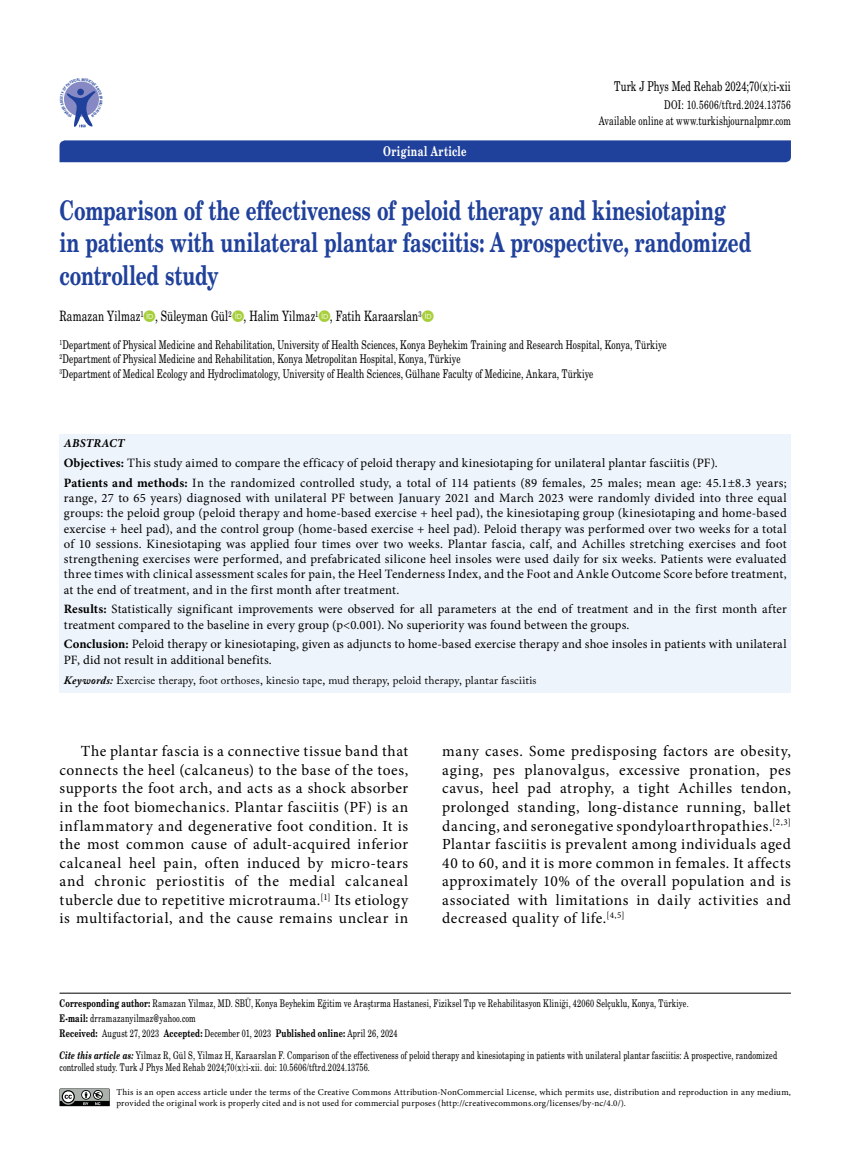
<style>
.page{position:relative;width:859px;height:1170px;background:#fff}
.page>*{position:absolute;margin:0;border:0;box-sizing:border-box;transform-origin:0 0}
.t1{font:27px/32.4px "Madison Bold Tr";letter-spacing:-.005em;color:#20419b}
.t2{font:15.45px/18.6px "Minion Pro";letter-spacing:.04em;color:#000;text-align:justify}
.t3{font:14.25px "Madison Tr";letter-spacing:.015em;color:#000}
.t4{font:13.5px "Madison Tr";letter-spacing:.005em;color:#000}
.t5{font:13.5px "Madison Bold Tr";letter-spacing:.03em;color:#fff}
.t6{font:12.75px/15.3px "Minion Pro";letter-spacing:.01em;color:#000}
.t7{font:12px/14.4px "Madison Tr";letter-spacing:.01em;color:#000;text-align:right}
.t8{font:italic 700 12px "Minion Pro";letter-spacing:.015em;color:#000}
.t9{font:11.25px "Adobe Caslon Pro";letter-spacing:.015em;color:#000}
.t10{font:10.5px/15.1px "Madison Tr";letter-spacing:.02em;color:#000}
.t11{font:9px/10.8px "Minion Pro";letter-spacing:.02em;color:#000}
.t12{font:3.6px "Helvetica Cond Bold Tr";color:#20419b}
.s1{font-weight:700}
.s2{font-weight:700;font-style:italic}
.s3{font-family:"Madison Bold Tr"}
.s4{font-family:"Madison Bold Italic Tr"}
</style>
<div class="page">
<div style="left:60px;top:140px;width:731px;height:22px;background:#20419b"></div>
<div style="left:60px;top:434px;width:731px;height:258px;background:#eef4fb"></div>
<hr style="left:60px;top:992px;width:731px;height:1px;background:#000">
<svg style="left:60px;top:1088px;width:50px;height:18px"></svg>
<svg style="left:64px;top:81px;width:35px;height:47px"></svg>
<p class="t12" style="left:59px;top:100px;width:4px;rotate:-90deg">C</p>
<p class="t5" style="left:383px;top:143px;width:85px">Original Article</p>
<p class="t4" style="left:614px;top:78px;width:178px">Turk J Phys Med Rehab 2024;70(x):i-xii</p>
<p class="t7" style="left:599px;top:97px;width:194px;line-height:15.6px">DOI: 10.5606/tftrd.2024.13756<br>Available online at www.turkishjournalpmr.com</p>
<h1 class="t1" style="left:60px;top:193px;width:693px">Comparison of the effectiveness of peloid therapy and kinesiotaping in patients with unilateral plantar fasciitis: A prospective, randomized controlled study</h1>
<p class="t3" style="left:60px;top:307px;width:364px">Ramazan Yilmaz<sup>1</sup> , Süleyman Gül<sup>2</sup> , Halim Yilmaz<sup>1</sup> , Fatih Karaarslan<sup>3</sup></p>
<p class="t7" style="left:60px;top:337px;width:609px;text-align:left"><sup>1</sup>Department of Physical Medicine and Rehabilitation, University of Health Sciences, Konya Beyhekim Training and Research Hospital, Konya, Türkiye<br><sup>2</sup>Department of Physical Medicine and Rehabilitation, Konya Metropolitan Hospital, Konya, Türkiye<br><sup>3</sup>Department of Medical Ecology and Hydroclimatology, University of Health Sciences, Gülhane Faculty of Medicine, Ankara, Türkiye</p>
<p class="t8" style="left:64px;top:435px;width:62px">ABSTRACT</p>
<p class="t6" style="left:64px;top:453px;width:724px;line-height:19.5px"><span class="s1">Objectives:</span> This study aimed to compare the efficacy of peloid therapy and kinesiotaping for unilateral plantar fasciitis (PF).<br><span class="s1">Patients and methods:</span> In the randomized controlled study, a total of 114 patients (89 females, 25 males; mean age: 45.1±8.3 years;</p>
<p class="t6" style="left:64px;top:490px;width:724px;text-align:justify">range, 27 to 65 years) diagnosed with unilateral PF between January 2021 and March 2023 were randomly divided into three equal groups: the peloid group (peloid therapy and home-based exercise + heel pad), the kinesiotaping group (kinesiotaping and home-based exercise + heel pad), and the control group (home-based exercise + heel pad). Peloid therapy was performed over two weeks for a total of 10 sessions. Kinesiotaping was applied four times over two weeks. Plantar fascia, calf, and Achilles stretching exercises and foot strengthening exercises were performed, and prefabricated silicone heel insoles were used daily for six weeks. Patients were evaluated three times with clinical assessment scales for pain, the Heel Tenderness Index, and the Foot and Ankle Outcome Score before treatment, at the end of treatment, and in the first month after treatment.</p>
<p class="t6" style="left:64px;top:601px;width:724px"><span class="s1">Results:</span> Statistically significant improvements were observed for all parameters at the end of treatment and in the first month after treatment compared to the baseline in every group (p&lt;0.001). No superiority was found between the groups.</p>
<p class="t6" style="left:64px;top:636px;width:724px"><span class="s1">Conclusion:</span> Peloid therapy or kinesiotaping, given as adjuncts to home-based exercise therapy and shoe insoles in patients with unilateral<br>PF, did not result in additional benefits.</p>
<p class="t9" style="left:64px;top:673px;width:474px"><span class="s2">Keywords:</span> Exercise therapy, foot orthoses, kinesio tape, mud therapy, peloid therapy, plantar fasciitis</p>
<p class="t2" style="left:60px;top:742px;width:350px;text-indent:21px">The plantar fascia is a connective tissue band that connects the heel (calcaneus) to the base of the toes, supports the foot arch, and acts as a shock absorber in the foot biomechanics. Plantar fasciitis (PF) is an inflammatory and degenerative foot condition. It is the most common cause of adult-acquired inferior calcaneal heel pain, often induced by micro-tears and chronic periostitis of the medial calcaneal tubercle due to repetitive microtrauma.<sup>[1]</sup> Its etiology is multifactorial, and the cause remains unclear in</p>
<p class="t2" style="left:442px;top:742px;width:350px">many cases. Some predisposing factors are obesity, aging, pes planovalgus, excessive pronation, pes cavus, heel pad atrophy, a tight Achilles tendon, prolonged standing, long-distance running, ballet dancing, and seronegative spondyloarthropathies.<sup>[2,3] </sup>Plantar fasciitis is prevalent among individuals aged 40 to 60, and it is more common in females. It affects approximately 10% of the overall population and is associated with limitations in daily activities and decreased quality of life.<sup>[4,5]</sup></p>
<p class="t10" style="left:60px;top:995px;width:631px"><span class="s3">Corresponding author:</span> Ramazan Yilmaz, MD. SBÜ, Konya Beyhekim Eğitim ve Araştırma Hastanesi, Fiziksel Tıp ve Rehabilitasyon Kliniği, 42060 Selçuklu, Konya, Türkiye.<br><span class="s3">E-mail:</span> drramazanyilmaz@yahoo.com<br><span class="s3">Received:</span> August 27, 2023 <span class="s3">Accepted:</span> December 01, 2023 <span class="s3">Published online:</span> April 26, 2024</p>
<p class="t10" style="left:60px;top:1048px;width:719px;line-height:12.6px"><span class="s4">Cite this article as:</span> Yilmaz R, Gül S, Yilmaz H, Karaarslan F. Comparison of the effectiveness of peloid therapy and kinesiotaping in patients with unilateral plantar fasciitis: A prospective, randomized controlled study. Turk J Phys Med Rehab 2024;70(x):i-xii. doi: 10.5606/tftrd.2024.13756.</p>
<p class="t11" style="left:117px;top:1086px;width:676px">This is an open access article under the terms of the Creative Commons Attribution-NonCommercial License, which permits use, distribution and reproduction in any medium, provided the original work is properly cited and is not used for commercial purposes (http://creativecommons.org/licenses/by-nc/4.0/).</p>
</div>
